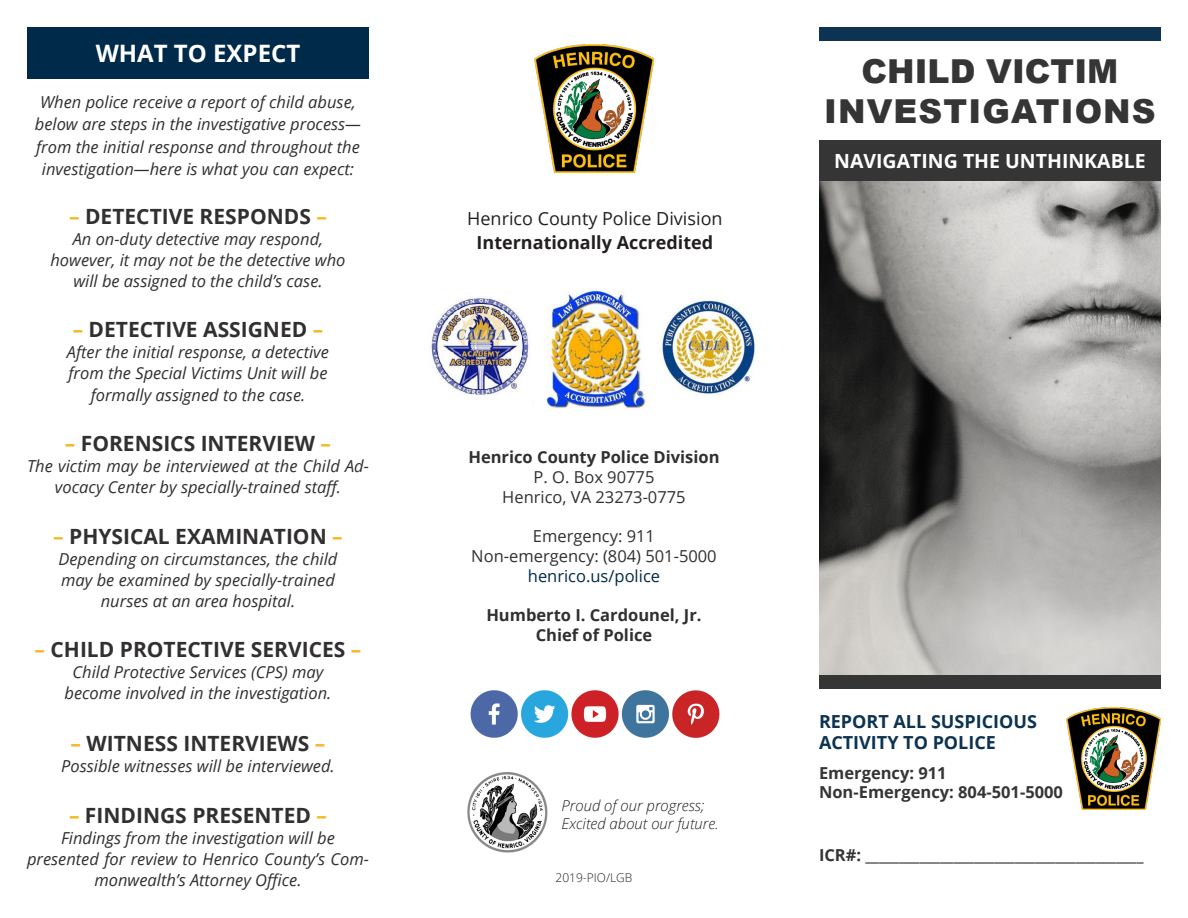
<style>
.page{position:relative;width:1188px;height:918px;background:#fff}
.page>*{position:absolute;margin:0;border:0;box-sizing:border-box;transform-origin:0 0}
.t1{font:900 33px "Arial";letter-spacing:.035em;color:#363536}
.t2{font:900 33px "Arial";color:#363536}
.t3{font:700 24px "Open Sans";color:#fff}
.t4{font:700 21px "Open Sans";color:#312f30}
.t5{font:700 19.5px "Open Sans";color:#fff}
.t6{font:700 18px "Open Sans";color:#0c3351}
.t7{font:18px "Open Sans";color:#231f20}
.t8{font:700 18px "Open Sans";color:#231f20}
.t9{font:italic 16.5px/22.5px "Open Sans";color:#312f30;text-align:center}
.t10{font:700 16.5px "Open Sans";color:#363536}
.t11{font:16.5px "Open Sans";color:#312f30}
.t12{font:700 16.5px "Open Sans";color:#312f30}
.t13{font:16.5px "Open Sans";color:#002a49}
.t14{font:italic 300 15px "Open Sans";color:#231f20}
.t15{font:300 12px "Open Sans";color:#231f20}
.s1{color:#f4b821}
</style>
<div class="page">
<div style="left:819px;top:27px;width:342px;height:13px;background:#0c3351"></div>
<img style="left:819px;top:181px;width:342px;height:495px">
<div style="left:819px;top:676px;width:342px;height:13px;background:#363536"></div>
<div style="left:819px;top:140px;width:342px;height:41px;background:#363536"></div>
<img style="left:1066px;top:707px;width:95px;height:102px">
<div style="left:27px;top:27px;width:342px;height:52px;background:#002a49"></div>
<img style="left:430px;top:288px;width:326px;height:121px">
<img style="left:470px;top:690px;width:250px;height:48px">
<img style="left:467px;top:772px;width:81px;height:81px">
<img style="left:535px;top:45px;width:118px;height:127px">
<p class="t3" style="left:96px;top:36px;width:206px">WHAT TO EXPECT</p>
<p class="t9" style="left:35px;top:90px;width:328px">When police receive a report of child abuse, below are steps in the investigative process— from the initial response and throughout the investigation—here is what you can expect:</p>
<p class="t4" style="left:69px;top:201px;width:259px"><span class="s1">–</span> DETECTIVE RESPONDS <span class="s1">–</span></p>
<p class="t9" style="left:73px;top:227px;width:252px">An on-duty detective may respond,</p>
<p class="t9" style="left:50px;top:248px;width:297px">however, it may not be the detective who</p>
<p class="t9" style="left:73px;top:269px;width:251px">will be assigned to the child’s case.</p>
<p class="t4" style="left:73px;top:315px;width:252px"><span class="s1">–</span> DETECTIVE ASSIGNED <span class="s1">–</span></p>
<p class="t9" style="left:67px;top:341px;width:264px">After the initial response, a detective</p>
<p class="t9" style="left:68px;top:362px;width:261px">from the Special Victims Unit will be</p>
<p class="t9" style="left:91px;top:383px;width:216px">formally assigned to the case.</p>
<p class="t4" style="left:65px;top:429px;width:268px"><span class="s1">–</span> FORENSICS INTERVIEW <span class="s1">–</span></p>
<p class="t9" style="left:27px;top:455px;width:343px;line-height:21px">The victim may be interviewed at the Child Ad&shy;vocacy Center by specially-trained staff.</p>
<p class="t4" style="left:53px;top:521px;width:291px"><span class="s1">–</span> PHYSICAL EXAMINATION <span class="s1">–</span></p>
<p class="t9" style="left:59px;top:547px;width:280px">Depending on circumstances, the child</p>
<p class="t9" style="left:61px;top:568px;width:275px">may be examined by specially-trained</p>
<p class="t9" style="left:101px;top:589px;width:196px">nurses at an area hospital.</p>
<p class="t4" style="left:35px;top:635px;width:328px"><span class="s1">–</span> CHILD PROTECTIVE SERVICES <span class="s1">–</span></p>
<p class="t9" style="left:73px;top:660px;width:252px">Child Protective Services (CPS) may</p>
<p class="t9" style="left:65px;top:681px;width:268px">become involved in the investigation.</p>
<p class="t4" style="left:71px;top:729px;width:256px"><span class="s1">–</span> WITNESS INTERVIEWS <span class="s1">–</span></p>
<p class="t9" style="left:61px;top:755px;width:275px">Possible witnesses will be interviewed.</p>
<p class="t4" style="left:69px;top:800px;width:259px"><span class="s1">–</span> FINDINGS PRESENTED <span class="s1">–</span></p>
<p class="t9" style="left:61px;top:826px;width:275px">Findings from the investigation will be</p>
<p class="t9" style="left:27px;top:848px;width:343px;line-height:21px">presented for review to Henrico County’s Com&shy;monwealth’s Attorney Office.</p>
<p class="t7" style="left:467px;top:207px;width:257px">Henrico County Police Division</p>
<p class="t8" style="left:477px;top:230px;width:238px">Internationally Accredited</p>
<p class="t12" style="left:468px;top:445px;width:253px">Henrico County Police Division</p>
<p class="t11" style="left:534px;top:465px;width:122px">P. O. Box 90775</p>
<p class="t11" style="left:502px;top:485px;width:185px">Henrico, VA 23273-0775</p>
<p class="t11" style="left:533px;top:525px;width:124px">Emergency: 911</p>
<p class="t11" style="left:471px;top:545px;width:247px">Non-emergency: (804) 501-5000</p>
<p class="t13" style="left:528px;top:564px;width:134px">henrico.us/police</p>
<p class="t12" style="left:486px;top:604px;width:217px">Humberto I. Cardounel, Jr.</p>
<p class="t12" style="left:536px;top:624px;width:118px">Chief of Police</p>
<p class="t14" style="left:562px;top:796px;width:144px">Proud of our progress;</p>
<p class="t14" style="left:562px;top:814px;width:159px">Excited about our future.</p>
<p class="t15" style="left:556px;top:870px;width:78px">2019-PIO/LGB</p>
<p class="t2" style="left:862px;top:47px;width:258px">CHILD VICTIM</p>
<p class="t1" style="left:824px;top:87px;width:333px">INVESTIGATIONS</p>
<p class="t5" style="left:834px;top:147px;width:313px">NAVIGATING THE UNTHINKABLE</p>
<p class="t6" style="left:819px;top:708px;width:219px">REPORT ALL SUSPICIOUS</p>
<p class="t6" style="left:819px;top:729px;width:178px">ACTIVITY TO POLICE</p>
<p class="t10" style="left:819px;top:761px;width:129px">Emergency: 911</p>
<p class="t10" style="left:819px;top:781px;width:246px">Non-Emergency: 804-501-5000</p>
<p class="t10" style="left:819px;top:844px;width:326px">ICR#: _________________________________________</p>
</div>
